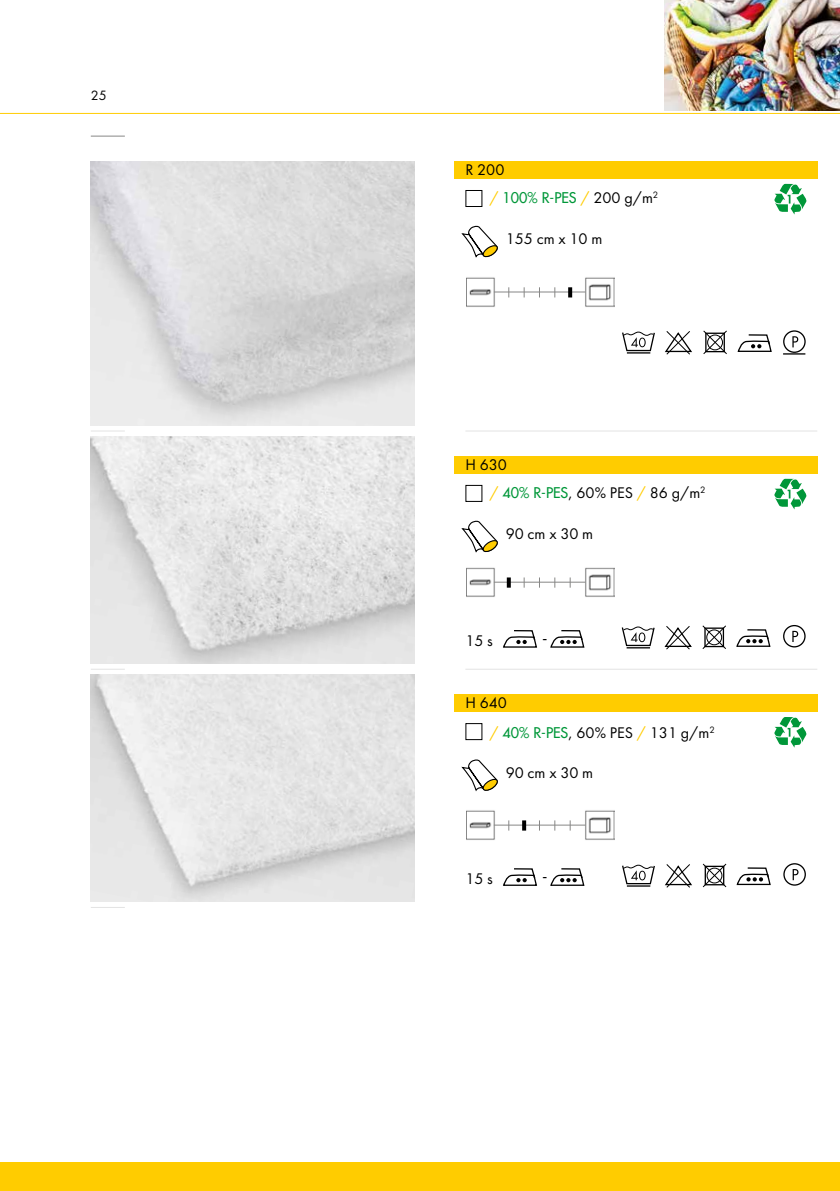
<style>
.page{position:relative;width:840px;height:1191px;background:#fff}
.page>*{position:absolute;margin:0;border:0;box-sizing:border-box;transform-origin:0 0}
.t1{font:16px/29.4px "Futura Book TT";color:#000}
.t2{font:14.4px "Futura LT";color:#009739}
.t3{font:14px "Futura Book TT";color:#000}
.s1{font-family:"Futura Book TT";font-size:16px;color:#fc0}
.s2{font-family:"Futura Book TT";font-size:16px;color:#000}
.s3{color:#fc0}
.s4{font-family:"Futura LT";font-size:14.4px;color:#009739}
</style>
<div class="page">
<hr style="left:0;top:113px;width:839px;height:1px;background:#fc0">
<div style="left:454px;top:456px;width:362px;height:17px;background:#fc0"></div>
<div style="left:465px;top:485px;width:17px;height:17px;border:1px solid #000"></div>
<svg style="left:461px;top:520px;width:37px;height:33px"></svg>
<img style="left:466px;top:567px;width:30px;height:30px">
<img style="left:584px;top:567px;width:30px;height:30px">
<hr style="left:493px;top:581px;width:92px;height:1px;background:#878786">
<svg style="left:506px;top:577px;width:4px;height:10px"></svg>
<svg style="left:461px;top:759px;width:37px;height:32px"></svg>
<div style="left:454px;top:694px;width:362px;height:17px;background:#fc0"></div>
<div style="left:465px;top:723px;width:17px;height:17px;border:1px solid #000"></div>
<img style="left:466px;top:810px;width:30px;height:30px">
<img style="left:584px;top:810px;width:30px;height:30px">
<hr style="left:493px;top:824px;width:92px;height:1px;background:#878786">
<svg style="left:522px;top:820px;width:4px;height:10px"></svg>
<svg style="left:774px;top:479px;width:31px;height:30px"></svg>
<svg style="left:774px;top:717px;width:31px;height:30px"></svg>
<div style="left:454px;top:162px;width:362px;height:17px;background:#fc0"></div>
<div style="left:465px;top:190px;width:17px;height:17px;border:1px solid #000"></div>
<svg style="left:461px;top:225px;width:37px;height:33px"></svg>
<svg style="left:774px;top:184px;width:31px;height:30px"></svg>
<img style="left:466px;top:277px;width:30px;height:30px">
<img style="left:584px;top:277px;width:30px;height:30px">
<hr style="left:493px;top:291px;width:92px;height:1px;background:#878786">
<svg style="left:568px;top:287px;width:4px;height:10px"></svg>
<div style="left:0;top:1162px;width:839px;height:29px;background:#fc0"></div>
<svg style="left:622px;top:331px;width:33px;height:22px"></svg>
<div style="left:782px;top:330px;width:23px;height:23px;border:1px solid #000;border-radius:50%"></div>
<svg style="left:783px;top:353px;width:21px;height:1px"></svg>
<svg style="left:792px;top:336px;width:5px;height:11px"></svg>
<svg style="left:665px;top:331px;width:26px;height:24px"></svg>
<svg style="left:703px;top:330px;width:23px;height:24px"></svg>
<svg style="left:737px;top:334px;width:35px;height:18px"></svg>
<svg style="left:503px;top:630px;width:34px;height:18px"></svg>
<svg style="left:550px;top:630px;width:35px;height:18px"></svg>
<svg style="left:621px;top:626px;width:34px;height:22px"></svg>
<div style="left:782px;top:625px;width:23px;height:22px;border:1px solid #000;border-radius:50%"></div>
<svg style="left:792px;top:631px;width:5px;height:11px"></svg>
<svg style="left:664px;top:626px;width:27px;height:24px"></svg>
<svg style="left:702px;top:625px;width:24px;height:24px"></svg>
<svg style="left:736px;top:629px;width:34px;height:18px"></svg>
<svg style="left:503px;top:868px;width:34px;height:18px"></svg>
<svg style="left:550px;top:868px;width:35px;height:18px"></svg>
<svg style="left:622px;top:864px;width:33px;height:22px"></svg>
<div style="left:782px;top:863px;width:23px;height:22px;border:1px solid #000;border-radius:50%"></div>
<svg style="left:792px;top:869px;width:6px;height:11px"></svg>
<svg style="left:665px;top:864px;width:26px;height:24px"></svg>
<svg style="left:702px;top:863px;width:24px;height:24px"></svg>
<svg style="left:736px;top:867px;width:35px;height:19px"></svg>
<hr style="left:465px;top:430px;width:351px;height:1px;background:#e3e3e3">
<hr style="left:465px;top:668px;width:351px;height:1px;background:#e3e3e3">
<hr style="left:91px;top:136px;width:34px;height:1px;background:#878786">
<hr style="left:91px;top:430px;width:34px;height:1px;background:#e3e3e3">
<hr style="left:91px;top:668px;width:34px;height:1px;background:#e3e3e3">
<hr style="left:91px;top:907px;width:34px;height:1px;background:#e3e3e3">
<img style="left:664px;top:0;width:175px;height:111px">
<img style="left:91px;top:675px;width:323px;height:226px">
<img style="left:91px;top:437px;width:323px;height:226px">
<p class="t3" style="left:91px;top:87px;width:18px">25</p>
<p class="t1" style="left:465px;top:155px;width:41px">R 200</p>
<p class="t2" style="left:489px;top:189px;width:170px"><span class="s1">/</span> 100% R-PES <span class="s1">/</span> <span class="s2">200 g/m</span><sup>2</sup></p>
<p class="t1" style="left:505px;top:224px;width:98px">155 cm x 10 m</p>
<p class="t1" style="left:465px;top:450px;width:43px">H 630</p>
<p class="t1" style="left:489px;top:478px;width:218px"><span class="s3">/</span> <span class="s4">40% R-PES</span>, 60% PES <span class="s3">/</span> 86 g/m<sup>2</sup></p>
<p class="t1" style="left:505px;top:519px;width:89px">90 cm x 30 m</p>
<p class="t1" style="left:465px;top:625px;width:29px">15 s</p>
<p class="t1" style="left:542px;top:623px;width:6px">-</p>
<p class="t1" style="left:489px;top:688px;width:227px;text-indent:-24px">H 640<br><span class="s3">/</span> <span class="s4">40% R-PES</span>, 60% PES <span class="s3">/</span> 131 g/m<sup>2</sup></p>
<p class="t1" style="left:505px;top:758px;width:89px">90 cm x 30 m</p>
<p class="t1" style="left:465px;top:864px;width:29px">15 s</p>
<p class="t1" style="left:542px;top:861px;width:6px">-</p>
</div>
